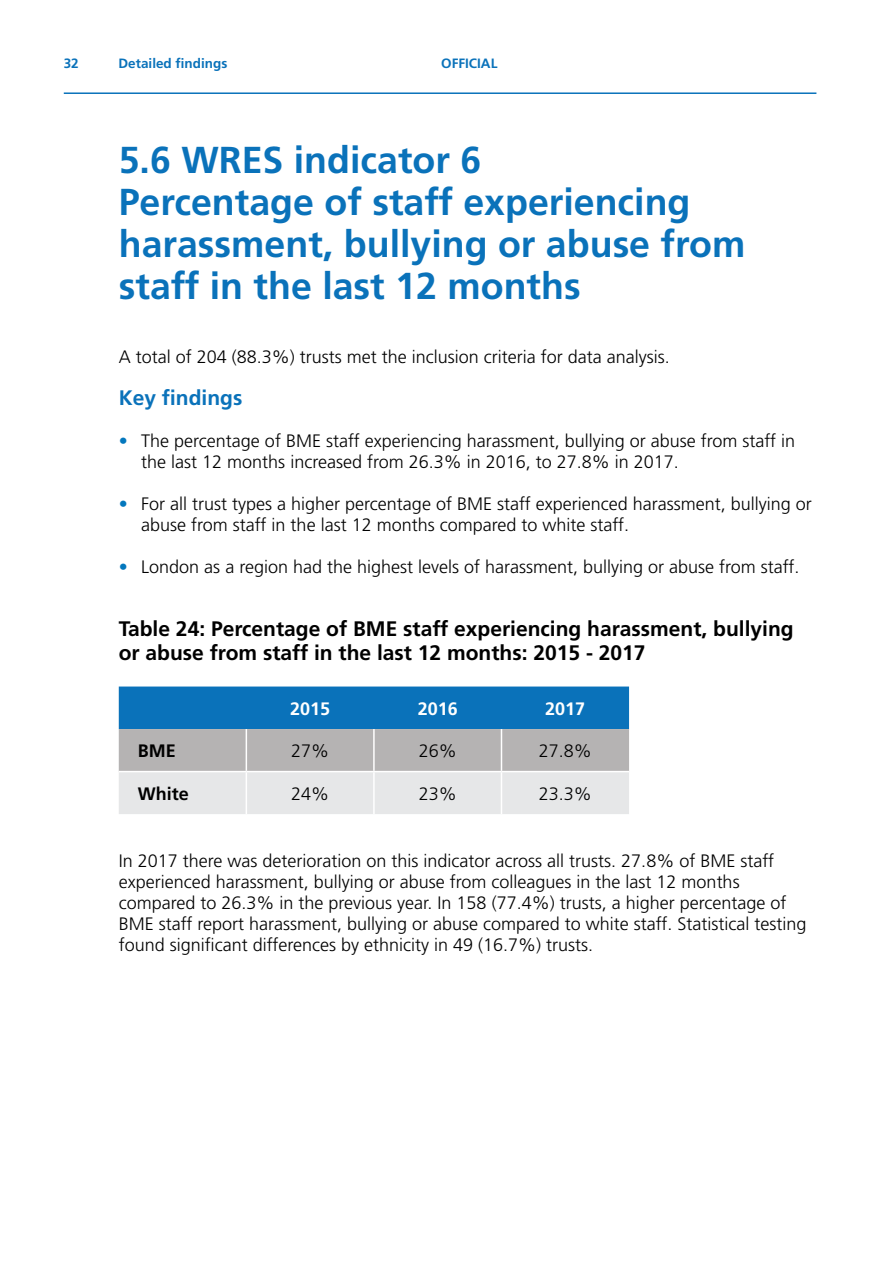
<style>
.page{position:relative;width:893px;height:1263px;background:#fff}
.page>*{position:absolute;margin:0;border:0;box-sizing:border-box;transform-origin:0 0}
.t1{font:700 37.5px/42px "Frutiger LT Std";color:#0a72ba}
.t2{font:700 21px/24px "Frutiger LT Std";color:#000}
.t3{font:700 21px "Frutiger LT Std";color:#0a72ba}
.t4{font:300 18px/21px "Frutiger LT Std";color:#000}
.t5{font:700 18px "Frutiger LT Std";color:#fff}
.t6{font:700 18px "Frutiger LT Std";color:#000}
.t7{font:700 13.5px "Frutiger LT Std";color:#0a72ba}
.s1{color:#0377bd}
</style>
<div class="page">
<svg style="left:119px;top:686px;width:510px;height:128px;background:#8caec7"></svg>
<hr style="left:246px;top:729px;width:1px;height:42px;background:#fff">
<hr style="left:373px;top:729px;width:2px;height:42px;background:#fff">
<hr style="left:119px;top:771px;width:127px;height:1px;background:#fff">
<hr style="left:246px;top:771px;width:128px;height:1px;background:#fff">
<hr style="left:374px;top:771px;width:127px;height:1px;background:#fff">
<hr style="left:246px;top:772px;width:1px;height:42px;background:#fff">
<hr style="left:373px;top:772px;width:2px;height:42px;background:#fff">
<hr style="left:501px;top:729px;width:1px;height:42px;background:#fff">
<hr style="left:501px;top:772px;width:1px;height:42px;background:#fff">
<hr style="left:501px;top:771px;width:128px;height:1px;background:#fff">
<hr style="left:64px;top:92px;width:752px;height:2px;background:#0a72ba">
<p class="t7" style="left:64px;top:56px;width:17px">32</p>
<p class="t7" style="left:119px;top:56px;width:110px">Detailed findings</p>
<p class="t7" style="left:441px;top:56px;width:58px">OFFICIAL</p>
<h1 class="t1" style="left:119px;top:140px;width:628px">5.6 WRES indicator 6<br>Percentage of staff experiencing harassment, bullying or abuse from staff in the last 12 months</h1>
<p class="t4" style="left:119px;top:346px;width:553px">A total of 204 (88.3%) trusts met the inclusion criteria for data analysis.</p>
<p class="t3" style="left:119px;top:385px;width:125px">Key findings</p>
<p class="t4" style="left:141px;top:430px;width:655px;text-indent:-22px"><span class="s1">•</span> The percentage of BME staff experiencing harassment, bullying or abuse from staff in the last 12 months increased from 26.3% in 2016, to 27.8% in 2017.</p>
<p class="t4" style="left:141px;top:493px;width:672px;text-indent:-22px"><span class="s1">•</span> For all trust types a higher percentage of BME staff experienced harassment, bullying or abuse from staff in the last 12 months compared to white staff.</p>
<p class="t4" style="left:119px;top:556px;width:682px"><span class="s1">•</span> London as a region had the highest levels of harassment, bullying or abuse from staff.</p>
<p class="t2" style="left:119px;top:616px;width:676px">Table 24: Percentage of BME staff experiencing harassment, bullying or abuse from staff in the last 12 months: 2015 - 2017</p>
<p class="t5" style="left:290px;top:698px;width:42px">2015</p>
<p class="t5" style="left:418px;top:698px;width:42px">2016</p>
<p class="t5" style="left:545px;top:698px;width:42px">2017</p>
<p class="t6" style="left:138px;top:740px;width:39px">BME</p>
<p class="t4" style="left:291px;top:741px;width:40px">27%</p>
<p class="t4" style="left:419px;top:741px;width:40px">26%</p>
<p class="t4" style="left:539px;top:741px;width:55px">27.8%</p>
<p class="t6" style="left:138px;top:783px;width:53px">White</p>
<p class="t4" style="left:291px;top:783px;width:40px">24%</p>
<p class="t4" style="left:419px;top:783px;width:40px">23%</p>
<p class="t4" style="left:539px;top:783px;width:55px">23.3%</p>
<p class="t4" style="left:119px;top:850px;width:689px">In 2017 there was deterioration on this indicator across all trusts. 27.8% of BME staff experienced harassment, bullying or abuse from colleagues in the last 12 months compared to 26.3% in the previous year. In 158 (77.4%) trusts, a higher percentage of BME staff report harassment, bullying or abuse compared to white staff. Statistical testing found significant differences by ethnicity in 49 (16.7%) trusts.</p>
</div>
